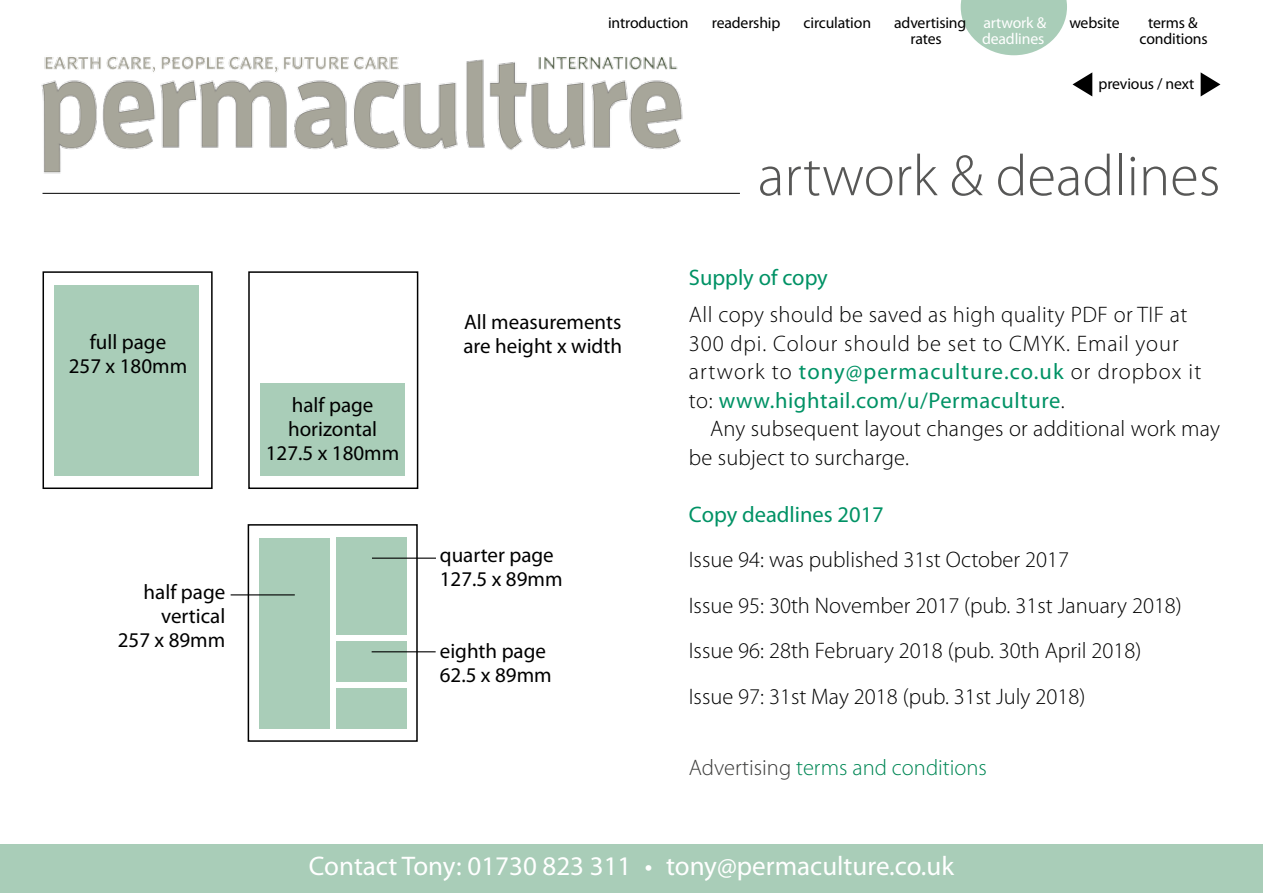
<style>
.page{position:relative;width:1263px;height:893px;background:#fff}
.page>*{position:absolute;margin:0;border:0;box-sizing:border-box;transform-origin:0 0}
.t1{font:300 58.5px "Myriad Pro";color:#575756}
.t2{font:27px "Myriad Pro";color:#fff}
.t3{font:300 22.5px/28.5px "Myriad Pro";letter-spacing:.005em;color:#000}
.t4{font:22.5px "Myriad Pro";color:#009265}
.t5{font:300 22.5px "Myriad Pro";color:#008755}
.t6{font:21px/24px "Myriad Pro";color:#000}
.t7{font:15.75px "Myriad Pro";letter-spacing:-.01em;color:#000}
.t8{font:15.75px "Myriad Pro";letter-spacing:-.01em;color:#fff}
.s1{color:#fff}
.s2{font-weight:400;color:#009265}
.s3{color:#3c3c3b}
</style>
<div class="page">
<img style="left:41px;top:56px;width:642px;height:118px">
<svg style="left:961px;top:0;width:106px;height:55px"></svg>
<div style="left:0;top:844px;width:1263px;height:49px;background:#a9cdb8"></div>
<svg style="left:1072px;top:72px;width:20px;height:24px"></svg>
<svg style="left:1201px;top:72px;width:19px;height:24px"></svg>
<hr style="left:43px;top:193px;width:697px;height:1px;background:#000">
<div style="left:43px;top:271px;width:170px;height:218px;border:2px solid #000"></div>
<div style="left:55px;top:285px;width:144px;height:190px;background:#a9cdb8"></div>
<div style="left:248px;top:271px;width:170px;height:218px;border:2px solid #000"></div>
<div style="left:260px;top:383px;width:145px;height:92px;background:#a9cdb8"></div>
<div style="left:248px;top:524px;width:170px;height:218px;border:2px solid #000"></div>
<div style="left:260px;top:538px;width:70px;height:190px;background:#a9cdb8"></div>
<div style="left:337px;top:538px;width:70px;height:97px;background:#a9cdb8"></div>
<div style="left:337px;top:641px;width:70px;height:40px;background:#a9cdb8"></div>
<hr style="left:372px;top:651px;width:64px;height:1px;background:#000">
<hr style="left:231px;top:594px;width:64px;height:1px;background:#000">
<hr style="left:372px;top:558px;width:64px;height:1px;background:#000">
<div style="left:337px;top:688px;width:70px;height:40px;background:#a9cdb8"></div>
<p class="t6" style="left:69px;top:331px;width:120px;text-align:center">full page<br>257 x 180mm</p>
<p class="t6" style="left:118px;top:581px;width:109px;text-align:right">half page vertical<br>257 x 89mm</p>
<p class="t7" style="left:608px;top:14px;width:82px">introduction</p>
<p class="t7" style="left:712px;top:14px;width:70px">readership</p>
<p class="t7" style="left:804px;top:14px;width:69px">circulation</p>
<p class="t7" style="left:894px;top:14px;width:153px">advertising <span class="s1">artwork &amp;</span></p>
<p class="t7" style="left:1069px;top:14px;width:52px">website</p>
<p class="t7" style="left:1148px;top:14px;width:51px">terms &amp;</p>
<p class="t7" style="left:910px;top:30px;width:33px">rates</p>
<p class="t8" style="left:982px;top:30px;width:64px">deadlines</p>
<p class="t7" style="left:1139px;top:30px;width:70px">conditions</p>
<p class="t7" style="left:1098px;top:75px;width:97px">previous / next</p>
<p class="t6" style="left:266px;top:393px;width:135px;text-align:center">half page horizontal<br>127.5 x 180mm</p>
<p class="t6" style="left:463px;top:310px;width:160px">All measurements are height x width</p>
<p class="t6" style="left:440px;top:543px;width:124px">quarter page<br>127.5 x 89mm</p>
<p class="t6" style="left:440px;top:639px;width:113px">eighth page<br>62.5 x 89mm</p>
<h1 class="t1" style="left:758px;top:144px;width:464px">artwork &amp; deadlines</h1>
<p class="t4" style="left:689px;top:265px;width:141px">Supply of copy</p>
<p class="t3" style="left:689px;top:301px;width:514px">All copy should be saved as high quality PDF or TIF at 300 dpi. Colour should be set to CMYK. Email your artwork to <span class="s2">tony@permaculture.co.uk</span> or dropbox it to: <span class="s2">www.hightail.com/u/Permaculture</span>.</p>
<p class="t3" style="left:689px;top:415px;width:533px;text-indent:21px">Any subsequent layout changes or additional work may be subject to surcharge.</p>
<p class="t4" style="left:689px;top:502px;width:196px">Copy deadlines 2017</p>
<p class="t3" style="left:689px;top:537px;width:494px;line-height:45.5px">Issue 94: was published 31st October 2017<br>Issue 95: 30th November 2017 (pub. 31st January 2018)<br>Issue 96: 28th February 2018 (pub. 30th April 2018)<br>Issue 97: 31st May 2018 (pub. 31st July 2018)</p>
<p class="t5" style="left:689px;top:755px;width:300px"><span class="s3">Advertising</span> terms and conditions</p>
<p class="t2" style="left:309px;top:851px;width:647px">Contact Tony: 01730 823 311 • tony@permaculture.co.uk</p>
</div>
